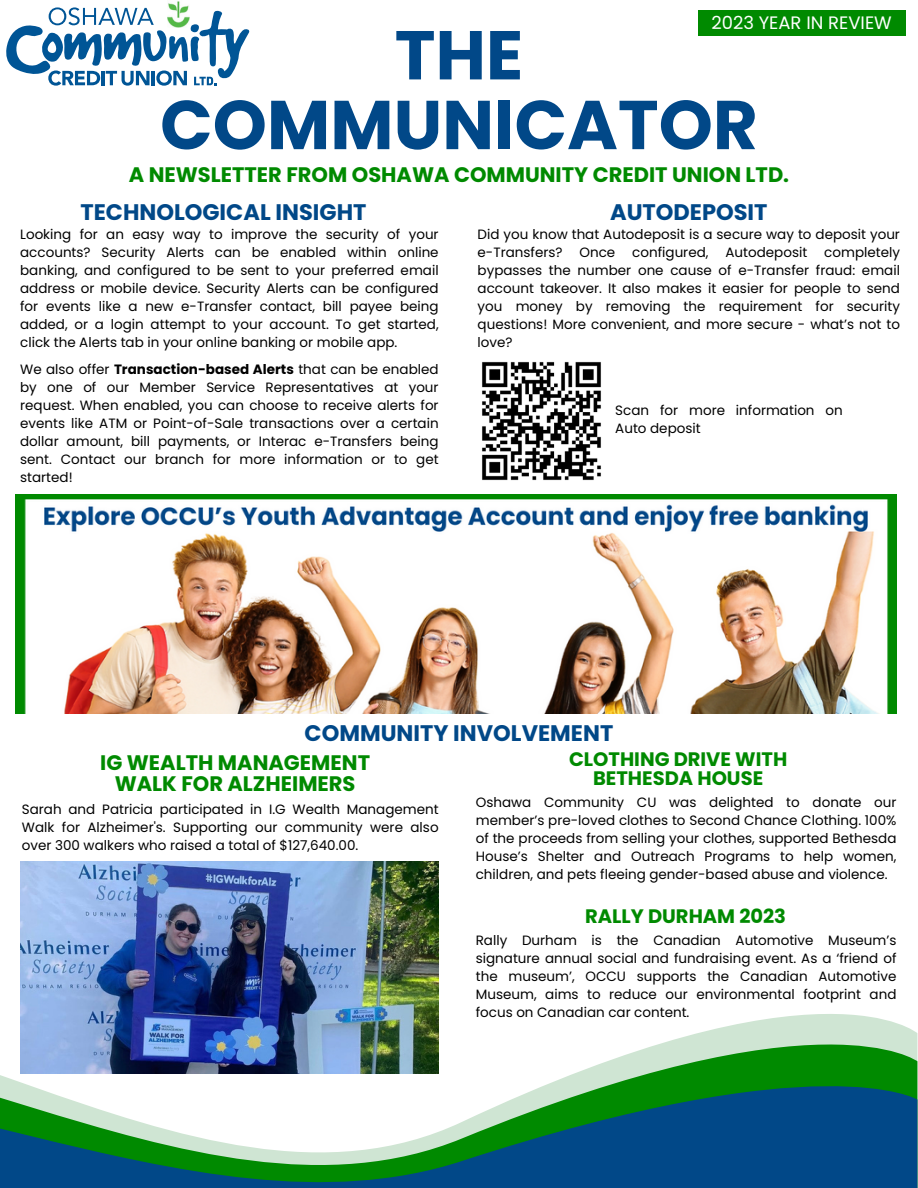
<style>
.page{position:relative;width:918px;height:1188px;background:#fff}
.page>*{position:absolute;margin:0;border:0;box-sizing:border-box;transform-origin:0 0}
.t1{font:700 69px "Poppins";color:#014888}
.t2{font:700 22.5px "Poppins";color:#014888}
.t3{font:700 21px "Poppins";color:#008a00}
.t4{font:700 19.5px "Poppins";color:#008a00}
.t5{font:18px "Poppins";color:#fff}
.t6{font:13.5px/18px "Poppins";color:#000;text-align:justify}
.s1{font-weight:700}
</style>
<div class="page">
<img style="left:20px;top:862px;width:419px;height:68px">
<img style="left:20px;top:930px;width:419px;height:41px">
<img style="left:20px;top:971px;width:888px;height:57px">
<svg style="left:0;top:1028px;width:917px;height:160px"></svg>
<img style="left:482px;top:361px;width:119px;height:120px">
<div style="left:698px;top:10px;width:207px;height:26px;background:#008a00"></div>
<img style="left:16px;top:494px;width:881px;height:219px">
<svg style="left:6px;top:7px;width:244px;height:79px"></svg>
<img style="left:167px;top:1px;width:23px;height:27px">
<p class="t5" style="left:711px;top:10px;width:182px">2023 YEAR IN REVIEW</p>
<p class="t1" style="left:395px;top:7px;width:130px">THE</p>
<p class="t1" style="left:160px;top:77px;width:599px">COMMUNICATOR</p>
<p class="t3" style="left:129px;top:160px;width:662px">A NEWSLETTER FROM OSHAWA COMMUNITY CREDIT UNION LTD.</p>
<p class="t2" style="left:80px;top:196px;width:288px">TECHNOLOGICAL INSIGHT</p>
<p class="t6" style="left:20px;top:226px;width:420px">Looking for an easy way to improve the security of your accounts? Security Alerts can be enabled within online banking, and configured to be sent to your preferred email address or mobile device. Security Alerts can be configured for events like a new e-Transfer contact, bill payee being added, or a login attempt to your account. To get started, click the Alerts tab in your online banking or mobile app.</p>
<p class="t6" style="left:20px;top:360px;width:420px">We also offer <span class="s1">Transaction-based Alerts</span> that can be enabled by one of our Member Service Representatives at your request. When enabled, you can choose to receive alerts for events like ATM or Point-of-Sale transactions over a certain dollar amount, bill payments, or Interac e-Transfers being sent. Contact our branch for more information or to get started!</p>
<p class="t2" style="left:610px;top:196px;width:159px">AUTODEPOSIT</p>
<p class="t6" style="left:478px;top:226px;width:424px">Did you know that Autodeposit is a secure way to deposit your e-Transfers?</p>
<p class="t6" style="left:580px;top:244px;width:37px">Once</p>
<p class="t6" style="left:632px;top:244px;width:78px">configured,</p>
<p class="t6" style="left:725px;top:244px;width:83px">Autodeposit</p>
<p class="t6" style="left:478px;top:244px;width:424px;text-indent:347px">completely bypasses the number one cause of e-Transfer fraud: email account takeover. It also makes it easier for people to send you money by removing the requirement for security questions! More convenient, and more secure - what’s not to love?</p>
<p class="t6" style="left:615px;top:401px;width:229px">Scan for more information on<br>Auto deposit</p>
<p class="t2" style="left:305px;top:717px;width:310px">COMMUNITY INVOLVEMENT</p>
<p class="t4" style="left:569px;top:746px;width:220px">CLOTHING DRIVE WITH</p>
<p class="t4" style="left:593px;top:765px;width:172px">BETHESDA HOUSE</p>
<p class="t3" style="left:100px;top:748px;width:271px">IG WEALTH MANAGEMENT</p>
<p class="t3" style="left:115px;top:769px;width:242px">WALK FOR ALZHEIMERS</p>
<p class="t6" style="left:22px;top:800px;width:418px">Sarah and Patricia participated in I.G Wealth Management Walk for Alzheimer's. Supporting our community were also over 300 walkers who raised a total of $127,640.00.</p>
<p class="t6" style="left:476px;top:794px;width:422px">Oshawa Community CU was delighted to donate our member’s pre-loved clothes to Second Chance Clothing. 100% of the proceeds from selling your clothes, supported Bethesda House’s Shelter and Outreach Programs to help women, children, and pets fleeing gender-based abuse and violence.</p>
<p class="t4" style="left:585px;top:903px;width:202px">RALLY DURHAM 2023</p>
<p class="t6" style="left:476px;top:931px;width:422px">Rally Durham is the Canadian Automotive Museum’s signature annual social and fundraising event. As a ‘friend of the museum’, OCCU supports the Canadian Automotive Museum, aims to reduce our environmental footprint and focus on Canadian car content.</p>
</div>
